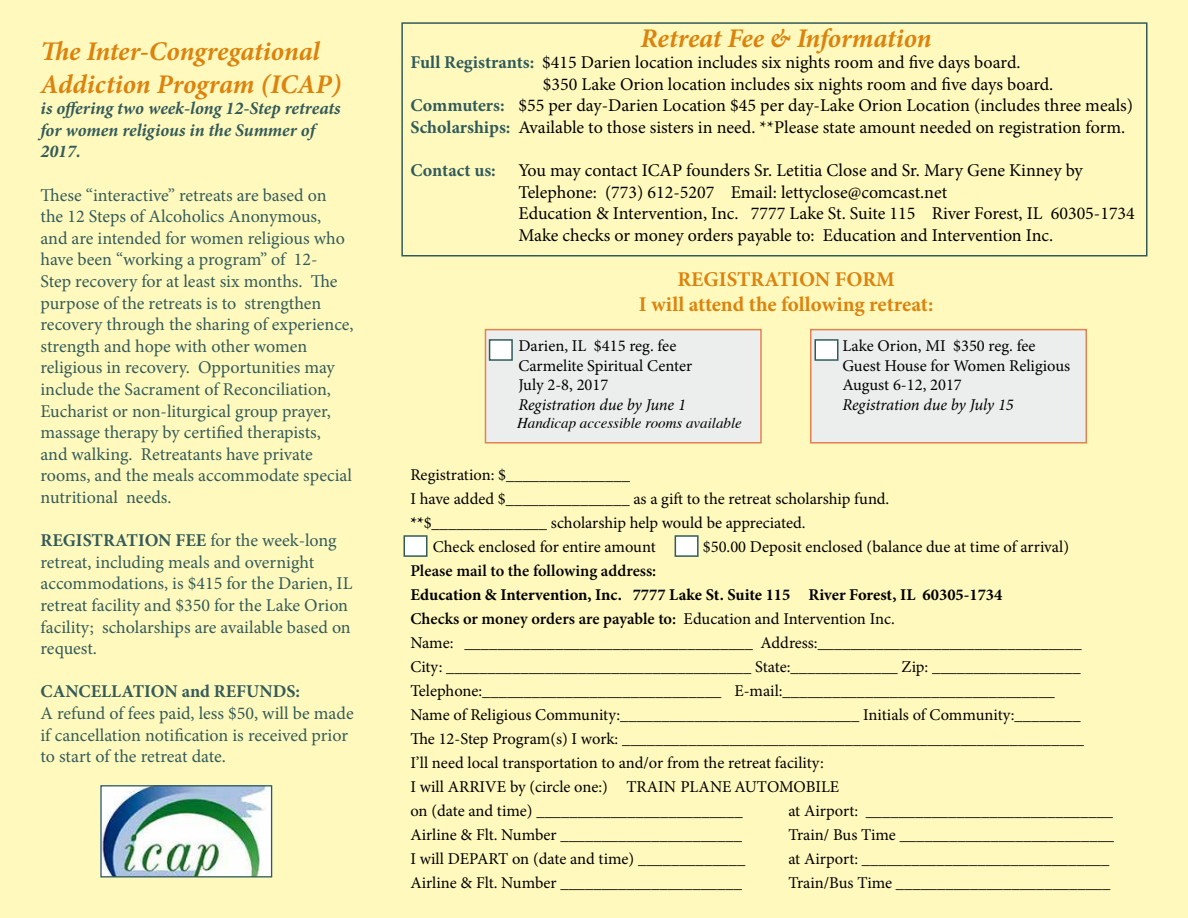
<style>
.page{position:relative;width:1188px;height:918px;background:#fff9bd}
.page>*{position:absolute;margin:0;border:0;box-sizing:border-box;transform-origin:0 0}
.t1{font:italic 700 27px/32.4px "Minion Pro";letter-spacing:-.005em;color:#dc830d}
.t2{font:700 21px/25.2px "Minion Pro";color:#dc830d;text-align:center}
.t3{font:18px/21.6px "Minion Pro";color:#335b5a}
.t4{font:18px/21.6px "Minion Pro";color:#000}
.t5{font:italic 700 18px/21.6px "Minion Pro";letter-spacing:-.005em;color:#335b5a}
.t6{font:700 18px "Minion Pro";color:#335b5a}
.t7{font:700 18px "Minion Pro";color:#305b5c}
.t8{font:16.5px/24px "Minion Pro";color:#000}
.t9{font:italic 16.5px "Minion Pro";letter-spacing:-.01em;color:#000}
.t10{font:600 16.5px "Minion Pro";color:#000}
.t11{font:italic 15px "Times";color:#000}
.s1{font-weight:700}
.s2{font-weight:700;color:#305b5c}
.s3{font-weight:600}
</style>
<div class="page">
<div style="left:810px;top:329px;width:277px;height:115px;background:#eceded;border:2px solid #e48250"></div>
<div style="left:485px;top:329px;width:277px;height:115px;background:#eceded;border:2px solid #e48250"></div>
<div style="left:815px;top:339px;width:24px;height:22px;background:#fff;border:2px solid #315b5b"></div>
<div style="left:489px;top:339px;width:24px;height:22px;background:#fff;border:2px solid #315b5b"></div>
<div style="left:404px;top:535px;width:24px;height:22px;background:#fff;border:2px solid #315b5b"></div>
<div style="left:675px;top:535px;width:24px;height:22px;background:#fff;border:2px solid #315b5b"></div>
<div style="left:401px;top:22px;width:747px;height:234px;border:2px solid #315b5b"></div>
<img style="left:102px;top:787px;width:168px;height:88px">
<div style="left:100px;top:785px;width:172px;height:92px;border:1px solid #315b5b"></div>
<h1 class="t1" style="left:40px;top:35px;width:302px">The Inter-Congregational<br>Addiction Program (ICAP)</h1>
<p class="t5" style="left:40px;top:97px;width:302px">is offering two week-long 12-Step retreats for women religious in the Summer of<br>2017.</p>
<p class="t3" style="left:40px;top:184px;width:315px">These “interactive” retreats are based on the 12 Steps of Alcoholics Anonymous,<br>and are intended for women religious who have been “working a program” of 12-<br>Step recovery for at least six months. The purpose of the retreats is to strengthen recovery through the sharing of experience, strength and hope with other women religious in recovery. Opportunities may include the Sacrament of Reconciliation, Eucharist or non-liturgical group prayer, massage therapy by certified therapists,<br>and walking. Retreatants have private rooms, and the meals accommodate special nutritional needs.</p>
<p class="t3" style="left:40px;top:530px;width:313px"><span class="s1">REGISTRATION FEE</span> for the week-long retreat, including meals and overnight accommodations, is $415 for the Darien, IL retreat facility and $350 for the Lake Orion facility; scholarships are available based on request.</p>
<p class="t6" style="left:40px;top:679px;width:261px">CANCELLATION and REFUNDS:</p>
<p class="t3" style="left:40px;top:702px;width:315px">A refund of fees paid, less $50, will be made if cancellation notification is received prior to start of the retreat date.</p>
<h1 class="t1" style="left:641px;top:21px;width:293px">Retreat Fee &amp; Information</h1>
<p class="t4" style="left:410px;top:52px;width:612px"><span class="s2">Full Registrants:</span> $415 Darien location includes six nights room and five days board.</p>
<p class="t4" style="left:543px;top:73px;width:512px">$350 Lake Orion location includes six nights room and five days board.</p>
<p class="t4" style="left:410px;top:95px;width:724px"><span class="s2">Commuters:</span> $55 per day-Darien Location $45 per day-Lake Orion Location (includes three meals)</p>
<p class="t4" style="left:410px;top:117px;width:716px"><span class="s2">Scholarships:</span> Available to those sisters in need. **Please state amount needed on registration form.</p>
<p class="t7" style="left:410px;top:158px;width:87px">Contact us:</p>
<p class="t4" style="left:518px;top:160px;width:618px">You may contact ICAP founders Sr. Letitia Close and Sr. Mary Gene Kinney by Telephone: (773) 612-5207 Email: lettyclose@comcast.net<br>Education &amp; Intervention, Inc. 7777 Lake St. Suite 115 River Forest, IL 60305-1734<br>Make checks or money orders payable to: Education and Intervention Inc.</p>
<p class="t2" style="left:639px;top:266px;width:296px">REGISTRATION FORM<br>I will attend the following retreat:</p>
<p class="t8" style="left:518px;top:334px;width:159px">Darien, IL $415 reg. fee</p>
<p class="t8" style="left:842px;top:334px;width:195px">Lake Orion, MI $350 reg. fee</p>
<p class="t8" style="left:518px;top:353px;width:175px">Carmelite Spiritual Center</p>
<p class="t8" style="left:842px;top:353px;width:229px">Guest House for Women Religious</p>
<p class="t8" style="left:518px;top:373px;width:92px">July 2-8, 2017</p>
<p class="t8" style="left:842px;top:373px;width:121px">August 6-12, 2017</p>
<p class="t9" style="left:518px;top:394px;width:169px">Registration due by June 1</p>
<p class="t9" style="left:842px;top:394px;width:173px">Registration due by July 15</p>
<p class="t11" style="left:517px;top:410px;width:226px">Handicap accessible rooms available</p>
<p class="t8" style="left:410px;top:463px;width:221px">Registration: $_______________</p>
<p class="t8" style="left:410px;top:487px;width:480px">I have added $_______________ as a gift to the retreat scholarship fund.</p>
<p class="t8" style="left:410px;top:511px;width:397px"><span class="s1">**</span>$______________ scholarship help would be appreciated.</p>
<p class="t8" style="left:433px;top:535px;width:224px">Check enclosed for entire amount</p>
<p class="t8" style="left:703px;top:535px;width:368px">$50.00 Deposit enclosed (balance due at time of arrival)</p>
<p class="t10" style="left:410px;top:559px;width:247px">Please mail to the following address:</p>
<p class="t8" style="left:410px;top:583px;width:675px"><span class="s1">Education &amp; Intervention, Inc. 7777 Lake St. Suite 115 River Forest, IL 60305-1734<br></span><span class="s3">Checks or money orders are payable to:</span> Education and Intervention Inc.<br>Name: ___________________________________ Address:________________________________ City: _____________________________________ State:_____________ Zip: __________________ Telephone:_____________________________ E-mail:_________________________________ Name of Religious Community:_____________________________ Initials of Community:________ The 12-Step Program(s) I work: ________________________________________________________ I’ll need local transportation to and/or from the retreat facility:<br>I will ARRIVE by (circle one:) TRAIN PLANE AUTOMOBILE<br>on (date and time) _________________________</p>
<p class="t8" style="left:788px;top:799px;width:326px">at Airport: ______________________________</p>
<p class="t8" style="left:410px;top:823px;width:333px">Airline &amp; Flt. Number ______________________</p>
<p class="t8" style="left:788px;top:823px;width:327px">Train/ Bus Time __________________________</p>
<p class="t8" style="left:410px;top:847px;width:336px">I will DEPART on (date and time) _____________</p>
<p class="t8" style="left:788px;top:847px;width:323px">at Airport: ______________________________</p>
<p class="t8" style="left:410px;top:871px;width:333px">Airline &amp; Flt. Number ______________________</p>
<p class="t8" style="left:788px;top:871px;width:324px">Train/Bus Time __________________________</p>
</div>
